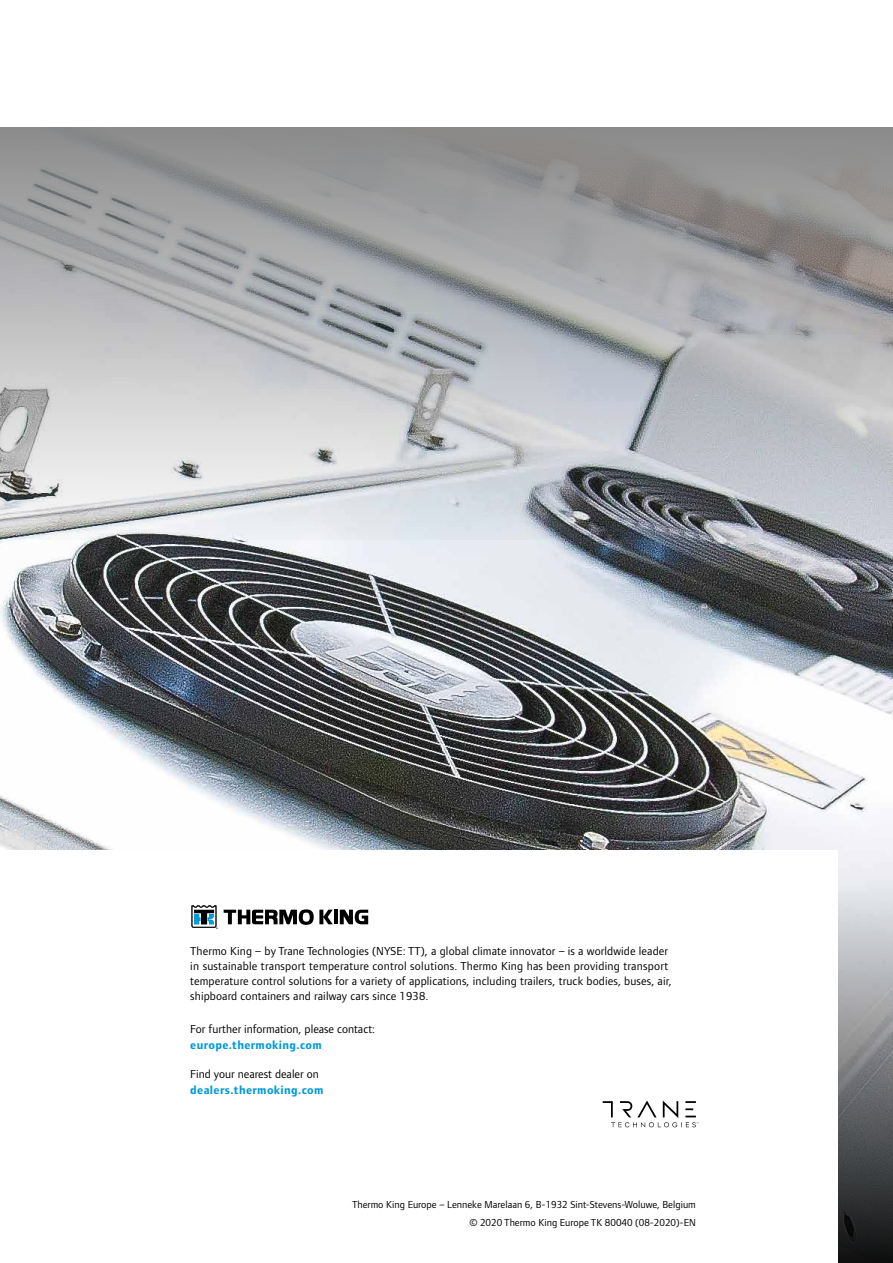
<style>
.page{position:relative;width:893px;height:1263px;background:#fff}
.page>*{position:absolute;margin:0;border:0;box-sizing:border-box;transform-origin:0 0}
.t1{font:12px/15px "Foundry Form Sans";letter-spacing:.01em;color:#000}
.t2{font:700 12px "Foundry Form Sans";letter-spacing:.03em;color:#0099d8}
.t3{font:10.5px/18px "Foundry Form Sans";color:#000;text-align:right}
</style>
<div class="page">
<img style="left:0;top:540px;width:893px;height:336px">
<div style="left:0;top:876px;width:893px;height:387px;background:linear-gradient(to bottom,#eff1f6,#08090b)"></div>
<svg style="left:0;top:128px;width:893px;height:412px;background:#aeafb1"></svg>
<div style="left:0;top:850px;width:838px;height:413px;background:#fff"></div>
<svg style="left:224px;top:909px;width:109px;height:16px"></svg>
<hr style="left:334px;top:910px;width:4px;height:14px;background:#000">
<svg style="left:340px;top:910px;width:28px;height:14px"></svg>
<svg style="left:192px;top:905px;width:26px;height:24px"></svg>
<svg style="left:603px;top:1100px;width:95px;height:27px"></svg>
<p class="t1" style="left:190px;top:943px;width:483px">Thermo King – by Trane Technologies (NYSE: TT), a global climate innovator – is a worldwide leader in sustainable transport temperature control solutions. Thermo King has been providing transport temperature control solutions for a variety of applications, including trailers, truck bodies, buses, air, shipboard containers and railway cars since 1938.</p>
<p class="t1" style="left:190px;top:1021px;width:186px">For further information, please contact:</p>
<p class="t2" style="left:190px;top:1038px;width:133px">europe.thermoking.com</p>
<p class="t1" style="left:190px;top:1066px;width:130px">Find your nearest dealer on</p>
<p class="t2" style="left:190px;top:1083px;width:135px">dealers.thermoking.com</p>
<p class="t3" style="left:352px;top:1196px;width:345px">Thermo King Europe – Lenneke Marelaan 6, B-1932 Sint-Stevens-Woluwe, Belgium © 2020 Thermo King Europe TK 80040 (08-2020)-EN</p>
</div>
